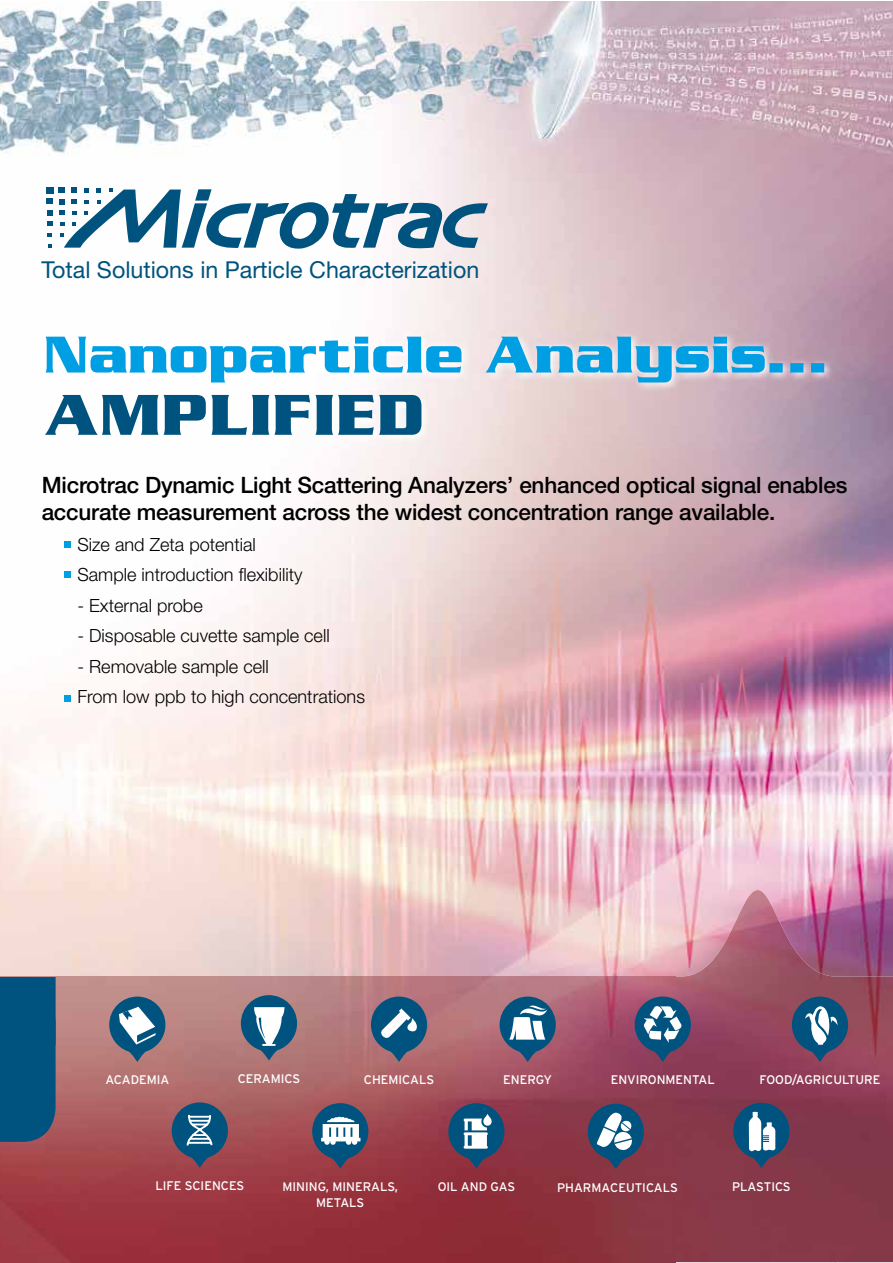
<style>
.page{position:relative;width:893px;height:1263px;background:#fff}
.page>*{position:absolute;margin:0;border:0;box-sizing:border-box;transform-origin:0 0}
.t1{font:700 62.25px "Serpentine ICG";letter-spacing:.01em;color:#00537e}
.t2{font:700 56.1px "Serpentine ICG";letter-spacing:.01em;color:#009fe3}
.t3{font:23.25px "Helvetica Neue";color:#00537e}
.t4{font:500 22.5px/26.4px "Helvetica Neue";letter-spacing:-.01em;color:#000}
.t5{font:300 18.15px/30.6px "Helvetica Neue";color:#000}
.t6{font:12.45px/15.6px "Interstate";color:#fff;text-align:center}
</style>
<div class="page">
<img style="left:0;top:1px;width:893px;height:975px">
<div style="left:46px;top:187px;width:7px;height:7px;background:#00537e"></div>
<div style="left:46px;top:198px;width:7px;height:6px;background:#00537e"></div>
<svg style="left:47px;top:210px;width:6px;height:5px"></svg>
<svg style="left:47px;top:221px;width:5px;height:5px"></svg>
<svg style="left:47px;top:233px;width:5px;height:4px"></svg>
<svg style="left:48px;top:244px;width:4px;height:4px"></svg>
<svg style="left:59px;top:187px;width:429px;height:62px"></svg>
<img style="left:674px;top:890px;width:162px;height:372px">
<img style="left:0;top:976px;width:675px;height:286px">
<img style="left:835px;top:976px;width:58px;height:286px">
<svg style="left:635px;top:996px;width:56px;height:66px;background:#586a8a"></svg>
<svg style="left:588px;top:1104px;width:56px;height:65px"></svg>
<svg style="left:733px;top:1103px;width:56px;height:65px"></svg>
<svg style="left:109px;top:996px;width:56px;height:66px"></svg>
<svg style="left:371px;top:996px;width:56px;height:66px;background:#536f89"></svg>
<div style="left:0;top:976px;width:56px;height:166px;background:#00537e"></div>
<img style="left:41px;top:331px;width:793px;height:114px">
<div style="left:64px;top:541px;width:6px;height:7px;background:#009fe3"></div>
<svg style="left:64px;top:572px;width:6px;height:6px"></svg>
<div style="left:64px;top:695px;width:6px;height:7px;background:#009fe3"></div>
<svg style="left:172px;top:1102px;width:56px;height:66px;background:#4a617c"></svg>
<svg style="left:448px;top:1103px;width:56px;height:66px;background:#556480"></svg>
<svg style="left:792px;top:996px;width:56px;height:66px;background:#526785"></svg>
<svg style="left:312px;top:1103px;width:56px;height:65px"></svg>
<svg style="left:500px;top:996px;width:56px;height:66px"></svg>
<svg style="left:241px;top:995px;width:56px;height:66px"></svg>
<p class="t3" style="left:41px;top:256px;width:439px">Total Solutions in Particle Characterization</p>
<h2 class="t2" style="left:44px;top:322px;width:785px">Nanoparticle Analysis…</h2>
<h1 class="t1" style="left:44px;top:379px;width:382px">AMPLIFIED</h1>
<p class="t4" style="left:42px;top:472px;width:807px">Microtrac Dynamic Light Scattering Analyzers’ enhanced optical signal enables accurate measurement across the widest concentration range available.</p>
<p class="t5" style="left:77px;top:528px;width:227px">Size and Zeta potential<br>Sample introduction flexibility</p>
<p class="t5" style="left:77px;top:589px;width:127px">- External probe</p>
<p class="t5" style="left:77px;top:620px;width:254px">- Disposable cuvette sample cell</p>
<p class="t5" style="left:77px;top:651px;width:289px">- Removable sample cell<br>From low ppb to high concentrations</p>
<p class="t6" style="left:238px;top:1071px;width:64px">CERAMICS</p>
<p class="t6" style="left:503px;top:1072px;width:50px">ENERGY</p>
<p class="t6" style="left:105px;top:1072px;width:66px">ACADEMIA</p>
<p class="t6" style="left:364px;top:1072px;width:72px">CHEMICALS</p>
<p class="t6" style="left:611px;top:1072px;width:106px">ENVIRONMENTAL</p>
<p class="t6" style="left:760px;top:1072px;width:122px">FOOD/AGRICULTURE</p>
<p class="t6" style="left:155px;top:1178px;width:90px">LIFE SCIENCES</p>
<p class="t6" style="left:438px;top:1179px;width:79px">OIL AND GAS</p>
<p class="t6" style="left:282px;top:1179px;width:117px">MINING, MINERALS,<br>METALS</p>
<p class="t6" style="left:557px;top:1179px;width:122px">PHARMACEUTICALS</p>
<p class="t6" style="left:732px;top:1178px;width:60px">PLASTICS</p>
</div>
